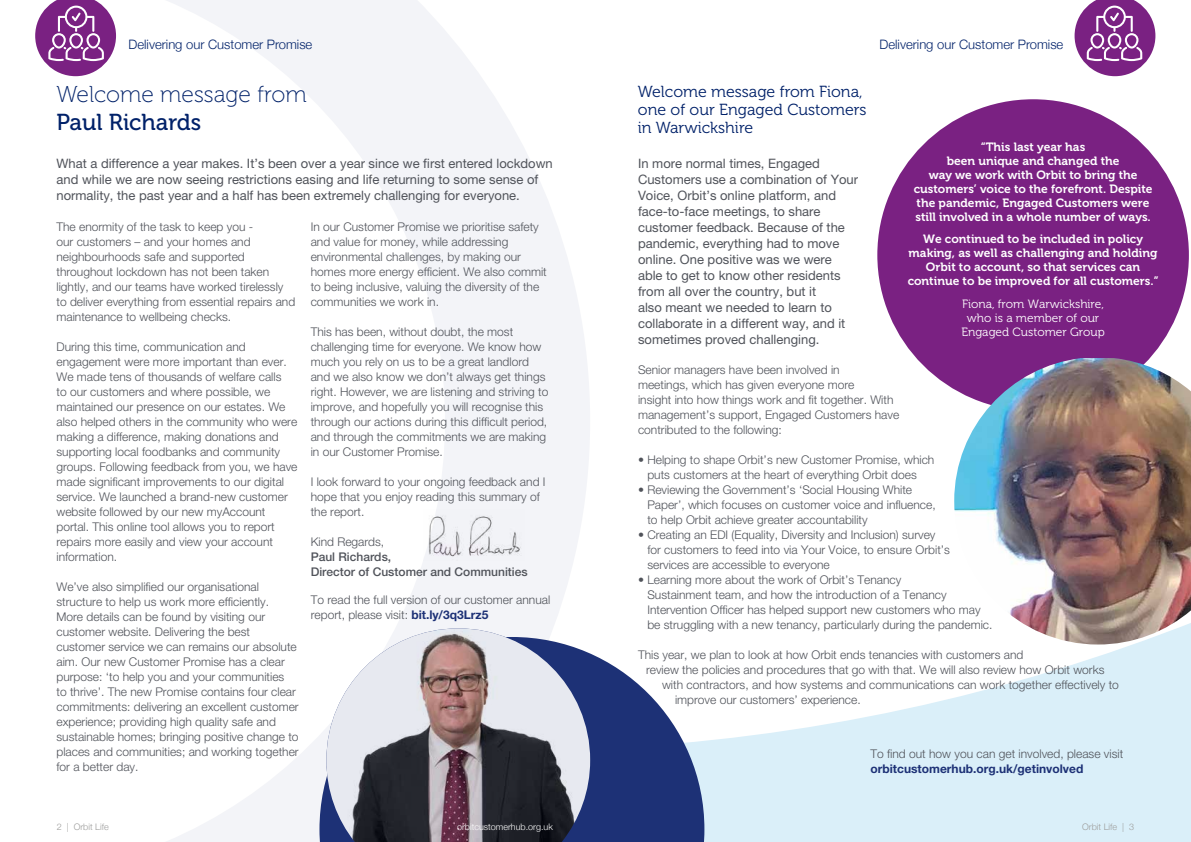
<style>
.page{position:relative;width:1191px;height:842px;background:#fff}
.page>*{position:absolute;margin:0;border:0;box-sizing:border-box;transform-origin:0 0}
.t1{font:23px "Museo 100";color:#002169}
.t2{font:23px "Museo 500";color:#002169}
.t3{font:16px/18px "Museo 300";color:#002169}
.t4{font:13px/16px "Helvetica Neue LT Std";color:#50535a}
.t5{font:300 13px "Helvetica Neue";color:#002169}
.t6{font:300 12px/15px "Helvetica Neue LT Std";color:#50535a}
.t7{font:12px/14px "Museo 700";color:#fff;text-align:center}
.t8{font:12px/14px "Museo 300";color:#fff;text-align:center}
.t9{font:500 12px/15px "Helvetica Neue LT Std";color:#50535a}
.t10{font:700 12px "Helvetica Neue LT Std";color:#1d3176}
.t11{font:300 9px "Helvetica Neue";color:#fff}
.t12{font:300 9px "Helvetica Neue";color:#9d9d9c}
.s1{font-weight:700;color:#1d3176}
</style>
<div class="page">
<svg style="left:704px;top:644px;width:487px;height:198px;fill:#daeff9"></svg>
<div style="left:877px;top:99px;width:311px;height:312px;background:#7a2182;border-radius:50%"></div>
<svg style="left:319px;top:653px;width:385px;height:189px;fill:#1d3176"></svg>
<img style="left:326px;top:628px;width:264px;height:214px">
<img style="left:954px;top:358px;width:237px;height:286px">
<img style="left:424px;top:509px;width:101px;height:51px">
<svg style="left:35px;top:0;width:81px;height:76px"></svg>
<svg style="left:1074px;top:0;width:81px;height:76px"></svg>
<p class="t5" style="left:129px;top:34px;width:185px">Delivering our Customer Promise</p>
<p class="t5" style="left:879px;top:34px;width:185px">Delivering our Customer Promise</p>
<h1 class="t1" style="left:56px;top:82px;width:252px">Welcome message from</h1>
<h1 class="t2" style="left:56px;top:109px;width:146px">Paul Richards</h1>
<p class="t4" style="left:56px;top:155px;width:498px">What a difference a year makes. It’s been over a year since we first entered lockdown and while we are now seeing restrictions easing and life returning to some sense of normality, the past year and a half has been extremely challenging for everyone.</p>
<p class="t6" style="left:56px;top:219px;width:240px">The enormity of the task to keep you -<br>our customers – and your homes and neighbourhoods safe and supported throughout lockdown has not been taken lightly, and our teams have worked tirelessly to deliver everything from essential repairs and maintenance to wellbeing checks.</p>
<p class="t6" style="left:56px;top:339px;width:242px">During this time, communication and engagement were more important than ever.<br>We made tens of thousands of welfare calls<br>to our customers and where possible, we maintained our presence on our estates. We also helped others in the community who were making a difference, making donations and supporting local foodbanks and community groups. Following feedback from you, we have made significant improvements to our digital service. We launched a brand-new customer website followed by our new myAccount portal. This online tool allows you to report repairs more easily and view your account information.</p>
<p class="t6" style="left:56px;top:579px;width:244px">We’ve also simplified our organisational structure to help us work more efficiently.<br>More details can be found by visiting our customer website. Delivering the best customer service we can remains our absolute aim. Our new Customer Promise has a clear purpose: ‘to help you and your communities<br>to thrive’. The new Promise contains four clear commitments: delivering an excellent customer experience; providing high quality safe and sustainable homes; bringing positive change to places and communities; and working together for a better day.</p>
<p class="t6" style="left:311px;top:219px;width:238px">In our Customer Promise we prioritise safety and value for money, while addressing environmental challenges, by making our homes more energy efficient. We also commit to being inclusive, valuing the diversity of the communities we work in.</p>
<p class="t6" style="left:311px;top:324px;width:239px">This has been, without doubt, the most challenging time for everyone. We know how much you rely on us to be a great landlord and we also know we don’t always get things right. However, we are listening and striving to improve, and hopefully you will recognise this through our actions during this difficult period, and through the commitments we are making in our Customer Promise.</p>
<p class="t6" style="left:311px;top:474px;width:236px">I look forward to your ongoing feedback and I hope that you enjoy reading this summary of the report.</p>
<p class="t6" style="left:311px;top:534px;width:75px">Kind Regards,</p>
<p class="t9" style="left:311px;top:549px;width:218px">Paul Richards,<br>Director of Customer and Communities</p>
<p class="t6" style="left:311px;top:592px;width:241px">To read the full version of our customer annual report, please visit: <span class="s1">bit.ly/3q3Lrz5</span></p>
<h2 class="t3" style="left:638px;top:83px;width:230px">Welcome message from Fiona, one of our Engaged Customers in Warwickshire</h2>
<p class="t7" style="left:913px;top:140px;width:240px">“This last year has<br>been unique and changed the<br>way we work with Orbit to bring the customers’ voice to the forefront. Despite the pandemic, Engaged Customers were still involved in a whole number of ways.</p>
<p class="t7" style="left:907px;top:232px;width:252px">We continued to be included in policy making, as well as challenging and holding Orbit to account, so that services can continue to be improved for all customers.”</p>
<p class="t8" style="left:961px;top:297px;width:145px">Fiona, from Warwickshire, who is a member of our<br>Engaged Customer Group</p>
<p class="t4" style="left:638px;top:155px;width:222px">In more normal times, Engaged Customers use a combination of Your Voice, Orbit’s online platform, and face-to-face meetings, to share customer feedback. Because of the pandemic, everything had to move online. One positive was we were able to get to know other residents from all over the country, but it<br>also meant we needed to learn to collaborate in a different way, and it sometimes proved challenging.</p>
<p class="t6" style="left:638px;top:362px;width:263px">Senior managers have been involved in<br>meetings, which has given everyone more<br>insight into how things work and fit together. With management’s support, Engaged Customers have contributed to the following:</p>
<p class="t6" style="left:647px;top:452px;width:288px;text-indent:-9px">• Helping to shape Orbit’s new Customer Promise, which puts customers at the heart of everything Orbit does</p>
<p class="t6" style="left:647px;top:482px;width:290px;text-indent:-9px">• Reviewing the Government’s ‘Social Housing White<br>Paper’, which focuses on customer voice and influence, to help Orbit achieve greater accountability</p>
<p class="t6" style="left:647px;top:527px;width:304px;text-indent:-9px">• Creating an EDI (Equality, Diversity and Inclusion) survey for customers to feed into via Your Voice, to ensure Orbit’s services are accessible to everyone</p>
<p class="t6" style="left:647px;top:572px;width:346px;text-indent:-9px">• Learning more about the work of Orbit’s Tenancy<br>Sustainment team, and how the introduction of a Tenancy Intervention Officer has helped support new customers who may be struggling with a new tenancy, particularly during the pandemic.</p>
<p class="t6" style="left:638px;top:647px;width:387px">This year, we plan to look at how Orbit ends tenancies with customers and</p>
<p class="t6" style="left:646px;top:662px;width:460px">review the policies and procedures that go with that. We will also review how Orbit works</p>
<p class="t6" style="left:662px;top:677px;width:458px">with contractors, and how systems and communications can work together effectively to</p>
<p class="t6" style="left:675px;top:692px;width:187px">improve our customers’ experience.</p>
<p class="t6" style="left:870px;top:746px;width:254px">To find out how you can get involved, please visit</p>
<p class="t10" style="left:870px;top:762px;width:214px">orbitcustomerhub.org.uk/getinvolved</p>
<p class="t12" style="left:57px;top:819px;width:54px">2 | Orbit Life</p>
<p class="t11" style="left:457px;top:819px;width:97px">orbitcustomerhub.org.uk</p>
<p class="t12" style="left:1082px;top:819px;width:54px">Orbit Life | 3</p>
</div>
